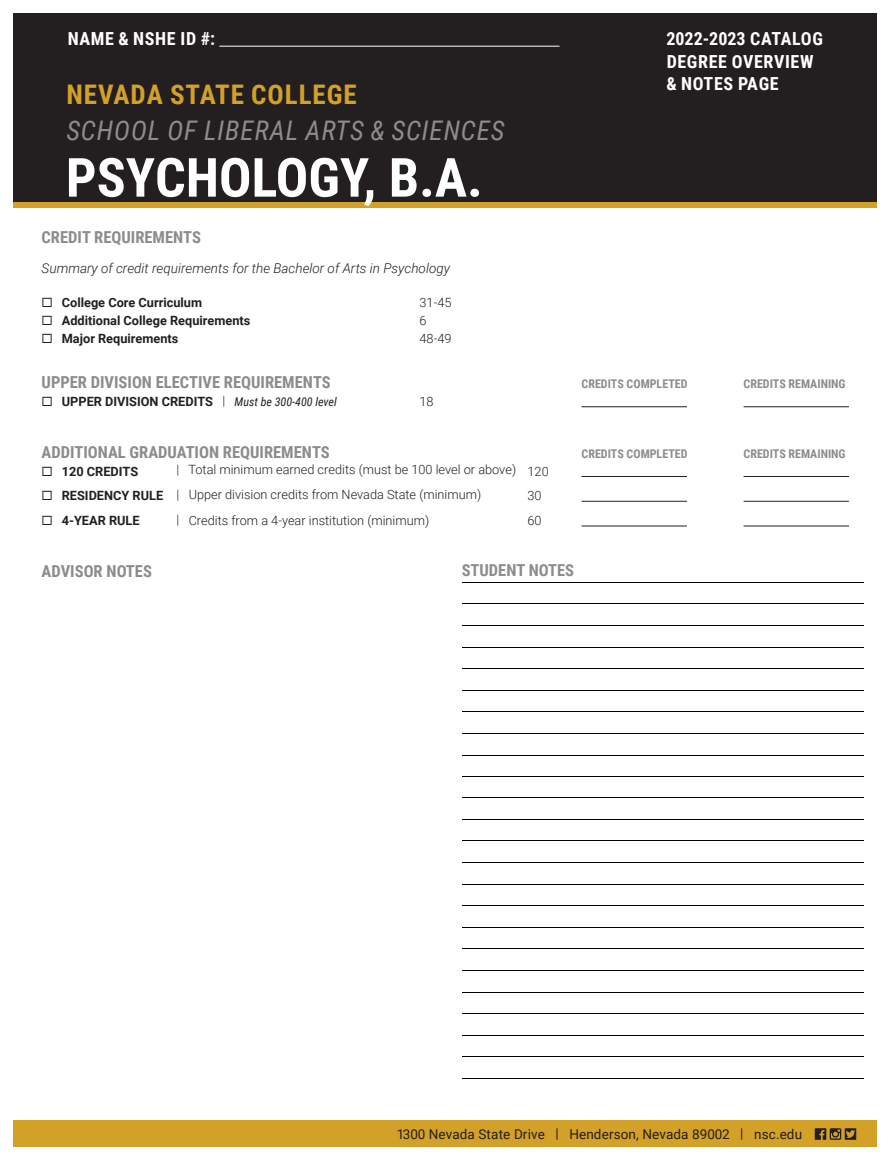
<style>
.page{position:relative;width:891px;height:1161px;background:#fff}
.page>*{position:absolute;margin:0;border:0;box-sizing:border-box;transform-origin:0 0}
.t1{font:700 54px "Roboto Condensed";color:#fff}
.t2{font:italic 27px "Roboto Condensed";letter-spacing:.035em;color:#8a8c8f}
.t3{font:700 27px "Roboto Condensed";letter-spacing:.035em;color:#d3a028}
.t4{font:700 18px "Roboto Condensed";letter-spacing:.035em;color:#fff}
.t5{font:700 18px "Roboto Condensed";color:#fff}
.t6{font:700 16.5px "Roboto Condensed";color:#8a8c8f}
.t7{font:italic 300 13.5px "Roboto";color:#231f20}
.t8{font:13.5px "Roboto";letter-spacing:.01em;color:#231f20}
.t9{font:300 12.75px "Roboto";color:#231f20}
.t10{font:700 12.75px "Roboto";color:#231f20}
.t11{font:700 12px "Roboto Condensed";color:#8a8c8f}
.s1{font-weight:300}
.s2{font-family:"Roboto Condensed";font-weight:400;font-style:italic;font-size:12px}
.s3{font-weight:700}
</style>
<div class="page">
<div style="left:14px;top:1120px;width:864px;height:28px;background:#d3a028"></div>
<div style="left:14px;top:202px;width:864px;height:6px;background:#d3a028"></div>
<svg style="left:845px;top:1128px;width:11px;height:12px"></svg>
<svg style="left:815px;top:1128px;width:40px;height:12px"></svg>
<hr style="left:582px;top:406px;width:105px;height:1px;background:#231f20">
<hr style="left:744px;top:406px;width:105px;height:1px;background:#231f20">
<hr style="left:582px;top:476px;width:105px;height:1px;background:#231f20">
<hr style="left:744px;top:476px;width:105px;height:1px;background:#231f20">
<hr style="left:582px;top:501px;width:105px;height:1px;background:#231f20">
<hr style="left:744px;top:501px;width:105px;height:1px;background:#231f20">
<hr style="left:582px;top:526px;width:105px;height:1px;background:#231f20">
<hr style="left:744px;top:526px;width:105px;height:1px;background:#231f20">
<div style="left:14px;top:14px;width:864px;height:188px;background:#231f20"></div>
<hr style="left:219px;top:46px;width:341px;height:1px;background:#fff">
<hr style="left:462px;top:582px;width:402px;height:1px;background:#000">
<hr style="left:462px;top:604px;width:402px;height:1px;background:#000">
<hr style="left:462px;top:625px;width:401px;height:1px;background:#000">
<hr style="left:462px;top:647px;width:401px;height:1px;background:#000">
<hr style="left:462px;top:669px;width:402px;height:1px;background:#000">
<hr style="left:462px;top:690px;width:402px;height:1px;background:#000">
<hr style="left:462px;top:712px;width:401px;height:1px;background:#000">
<hr style="left:462px;top:733px;width:401px;height:1px;background:#000">
<hr style="left:462px;top:755px;width:402px;height:1px;background:#000">
<hr style="left:462px;top:777px;width:402px;height:1px;background:#000">
<hr style="left:462px;top:798px;width:401px;height:1px;background:#000">
<hr style="left:462px;top:819px;width:401px;height:1px;background:#000">
<hr style="left:462px;top:841px;width:402px;height:1px;background:#000">
<hr style="left:462px;top:862px;width:402px;height:1px;background:#000">
<hr style="left:462px;top:884px;width:401px;height:1px;background:#000">
<hr style="left:462px;top:906px;width:401px;height:1px;background:#000">
<hr style="left:462px;top:927px;width:402px;height:1px;background:#000">
<hr style="left:462px;top:949px;width:402px;height:1px;background:#000">
<hr style="left:462px;top:970px;width:401px;height:1px;background:#000">
<hr style="left:462px;top:992px;width:401px;height:1px;background:#000">
<hr style="left:462px;top:1014px;width:401px;height:1px;background:#000">
<hr style="left:462px;top:1035px;width:402px;height:1px;background:#000">
<hr style="left:462px;top:1057px;width:402px;height:1px;background:#000">
<hr style="left:462px;top:1078px;width:401px;height:1px;background:#000">
<p class="t4" style="left:68px;top:26px;width:149px">NAME &amp; NSHE ID #:</p>
<p class="t5" style="left:666px;top:26px;width:158px">2022-2023 CATALOG</p>
<p class="t4" style="left:667px;top:49px;width:148px">DEGREE OVERVIEW</p>
<p class="t4" style="left:666px;top:71px;width:114px">&amp; NOTES PAGE</p>
<p class="t3" style="left:66px;top:75px;width:292px">NEVADA STATE COLLEGE</p>
<p class="t2" style="left:66px;top:111px;width:440px">SCHOOL OF LIBERAL ARTS &amp; SCIENCES</p>
<p class="t1" style="left:66px;top:140px;width:418px">PSYCHOLOGY, B.A.</p>
<p class="t6" style="left:42px;top:226px;width:161px">CREDIT REQUIREMENTS</p>
<p class="t7" style="left:42px;top:258px;width:410px">Summary of credit requirements for the Bachelor of Arts in Psychology</p>
<p class="t10" style="left:62px;top:293px;width:142px">College Core Curriculum</p>
<p class="t9" style="left:420px;top:293px;width:33px">31-45</p>
<p class="t10" style="left:62px;top:311px;width:190px">Additional College Requirements</p>
<p class="t9" style="left:420px;top:311px;width:9px">6</p>
<p class="t10" style="left:62px;top:329px;width:118px">Major Requirements</p>
<p class="t9" style="left:420px;top:329px;width:33px">48-49</p>
<p class="t6" style="left:42px;top:370px;width:291px">UPPER DIVISION ELECTIVE REQUIREMENTS</p>
<p class="t11" style="left:582px;top:375px;width:108px">CREDITS COMPLETED</p>
<p class="t11" style="left:744px;top:375px;width:104px">CREDITS REMAINING</p>
<p class="t10" style="left:62px;top:392px;width:276px">UPPER DIVISION CREDITS <span class="s1">|</span> <span class="s2">Must be 300-400 level</span></p>
<p class="t9" style="left:420px;top:392px;width:16px">18</p>
<p class="t6" style="left:42px;top:440px;width:290px">ADDITIONAL GRADUATION REQUIREMENTS</p>
<p class="t11" style="left:582px;top:445px;width:108px">CREDITS COMPLETED</p>
<p class="t11" style="left:744px;top:445px;width:104px">CREDITS REMAINING</p>
<p class="t10" style="left:62px;top:462px;width:78px">120 CREDITS</p>
<p class="t9" style="left:177px;top:461px;width:374px">| Total minimum earned credits (must be 100 level or above) 120</p>
<p class="t9" style="left:62px;top:486px;width:421px"><span class="s3">RESIDENCY RULE</span> | Upper division credits from Nevada State (minimum)</p>
<p class="t9" style="left:528px;top:487px;width:16px">30</p>
<p class="t10" style="left:62px;top:512px;width:79px">4-YEAR RULE</p>
<p class="t9" style="left:177px;top:512px;width:254px">| Credits from a 4-year institution (minimum)</p>
<p class="t9" style="left:528px;top:512px;width:16px">60</p>
<p class="t6" style="left:42px;top:560px;width:112px">ADVISOR NOTES</p>
<p class="t6" style="left:462px;top:559px;width:114px">STUDENT NOTES</p>
<p class="t8" style="left:397px;top:1125px;width:407px">1300 Nevada State Drive | Henderson, Nevada 89002 | nsc.edu</p>
</div>
